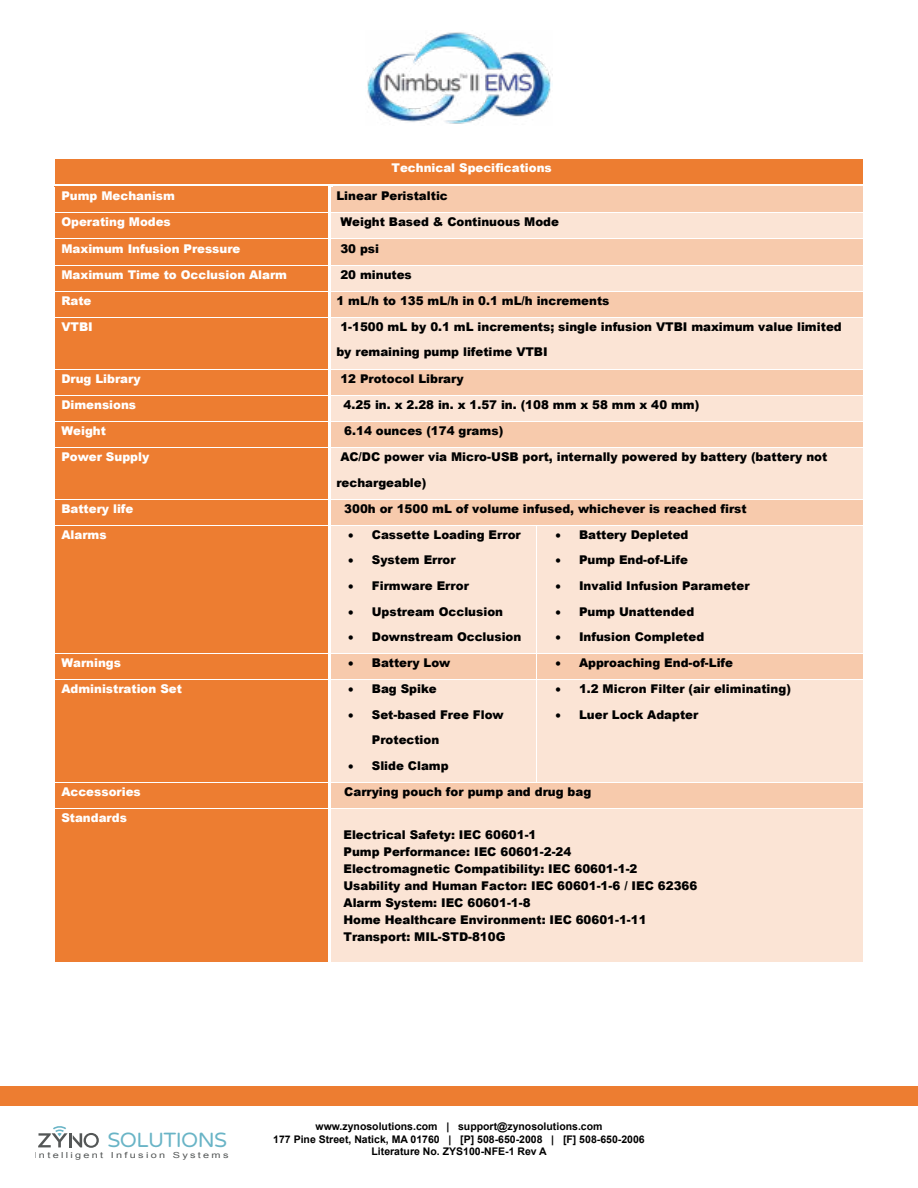
<style>
.page{position:relative;width:918px;height:1188px;background:#fff}
.page>*{position:absolute;margin:0;border:0;box-sizing:border-box;transform-origin:0 0}
.t1{font:20.55px "Varela Round";letter-spacing:-.03em;color:#69b4c6}
.t2{font:900 12px/17px "Arial";color:#000}
.t3{font:900 12px "Arial";color:#fff}
.t4{font:700 10.5px/12.6px "Arial";color:#000;text-align:center}
.t5{font:8.4px "Arial";letter-spacing:.21em;color:#545757;scale:1.31 1}
</style>
<div class="page">
<img style="left:367px;top:32px;width:186px;height:92px">
<div style="left:0;top:1086px;width:918px;height:20px;background:#ed7d31"></div>
<div style="left:55px;top:158px;width:274px;height:26px;background:#ed7d31"></div>
<div style="left:329px;top:158px;width:534px;height:26px;background:#ed7d31"></div>
<hr style="left:55px;top:158px;width:274px;height:1px;background:#fff">
<hr style="left:330px;top:158px;width:533px;height:1px;background:#fff">
<div style="left:55px;top:187px;width:273px;height:25px;background:#ed7d31"></div>
<div style="left:336px;top:187px;width:521px;height:25px;background:#f7caac"></div>
<hr style="left:334px;top:187px;width:529px;height:1px;background:#f7caac">
<div style="left:55px;top:213px;width:273px;height:26px;background:#ed7d31"></div>
<div style="left:331px;top:213px;width:532px;height:26px;background:#fbe4d5"></div>
<div style="left:55px;top:239px;width:273px;height:26px;background:#ed7d31"></div>
<div style="left:336px;top:239px;width:521px;height:26px;background:#f7caac"></div>
<hr style="left:55px;top:239px;width:273px;height:1px;background:#fff">
<hr style="left:331px;top:239px;width:532px;height:1px;background:#fff">
<div style="left:55px;top:265px;width:273px;height:26px;background:#ed7d31"></div>
<div style="left:336px;top:265px;width:521px;height:26px;background:#fbe4d5"></div>
<hr style="left:55px;top:265px;width:273px;height:1px;background:#fff">
<hr style="left:331px;top:265px;width:532px;height:1px;background:#fff">
<div style="left:55px;top:292px;width:273px;height:25px;background:#ed7d31"></div>
<div style="left:331px;top:292px;width:532px;height:25px;background:#f7caac"></div>
<div style="left:55px;top:318px;width:273px;height:51px;background:#ed7d31"></div>
<div style="left:331px;top:318px;width:532px;height:51px;background:#fbe4d5"></div>
<div style="left:55px;top:369px;width:273px;height:26px;background:#ed7d31"></div>
<div style="left:336px;top:369px;width:521px;height:26px;background:#f7caac"></div>
<hr style="left:55px;top:369px;width:273px;height:1px;background:#fff">
<hr style="left:331px;top:369px;width:532px;height:1px;background:#fff">
<div style="left:55px;top:396px;width:273px;height:25px;background:#ed7d31"></div>
<div style="left:331px;top:396px;width:532px;height:25px;background:#fbe4d5"></div>
<div style="left:55px;top:422px;width:273px;height:25px;background:#ed7d31"></div>
<div style="left:331px;top:422px;width:532px;height:25px;background:#f7caac"></div>
<div style="left:55px;top:448px;width:273px;height:51px;background:#ed7d31"></div>
<div style="left:331px;top:448px;width:532px;height:51px;background:#fbe4d5"></div>
<div style="left:55px;top:500px;width:273px;height:25px;background:#ed7d31"></div>
<div style="left:331px;top:500px;width:532px;height:25px;background:#f7caac"></div>
<div style="left:55px;top:526px;width:273px;height:127px;background:#ed7d31"></div>
<div style="left:331px;top:526px;width:205px;height:127px;background:#fbe4d5"></div>
<div style="left:537px;top:526px;width:326px;height:127px;background:#fbe4d5"></div>
<div style="left:55px;top:654px;width:273px;height:25px;background:#ed7d31"></div>
<div style="left:331px;top:654px;width:205px;height:25px;background:#f7caac"></div>
<div style="left:537px;top:654px;width:326px;height:25px;background:#f7caac"></div>
<div style="left:55px;top:680px;width:273px;height:102px;background:#ed7d31"></div>
<div style="left:331px;top:680px;width:205px;height:102px;background:#fbe4d5"></div>
<div style="left:537px;top:680px;width:326px;height:102px;background:#fbe4d5"></div>
<div style="left:55px;top:783px;width:273px;height:25px;background:#ed7d31"></div>
<div style="left:331px;top:783px;width:532px;height:25px;background:#f7caac"></div>
<div style="left:55px;top:809px;width:273px;height:153px;background:#ed7d31"></div>
<div style="left:331px;top:809px;width:532px;height:153px;background:#fbe4d5"></div>
<svg style="left:38px;top:1126px;width:61px;height:22px"></svg>
<p class="t3" style="left:392px;top:159px;width:162px">Technical Specifications</p>
<p class="t3" style="left:61px;top:187px;width:115px">Pump Mechanism</p>
<p class="t2" style="left:336px;top:187px;width:113px">Linear Peristaltic</p>
<p class="t3" style="left:61px;top:213px;width:111px">Operating Modes</p>
<p class="t2" style="left:340px;top:213px;width:220px">Weight Based &amp; Continuous Mode</p>
<p class="t3" style="left:61px;top:240px;width:181px">Maximum Infusion Pressure</p>
<p class="t2" style="left:340px;top:239px;width:40px">30 psi</p>
<p class="t3" style="left:61px;top:266px;width:227px">Maximum Time to Occlusion Alarm</p>
<p class="t2" style="left:340px;top:266px;width:73px">20 minutes</p>
<p class="t3" style="left:61px;top:292px;width:32px">Rate</p>
<p class="t2" style="left:336px;top:292px;width:274px">1 mL/h to 135 mL/h in 0.1 mL/h increments</p>
<p class="t3" style="left:61px;top:318px;width:33px">VTBI</p>
<p class="t2" style="left:336px;top:314px;width:507px;line-height:25.3px;text-indent:4px">1-1500 mL by 0.1 mL increments; single infusion VTBI maximum value limited by remaining pump lifetime VTBI</p>
<p class="t3" style="left:61px;top:370px;width:81px">Drug Library</p>
<p class="t2" style="left:340px;top:370px;width:125px">12 Protocol Library</p>
<p class="t3" style="left:61px;top:396px;width:76px">Dimensions</p>
<p class="t2" style="left:344px;top:396px;width:357px">4.25 in. x 2.28 in. x 1.57 in. (108 mm x 58 mm x 40 mm)</p>
<p class="t3" style="left:61px;top:422px;width:46px">Weight</p>
<p class="t2" style="left:344px;top:422px;width:161px">6.14 ounces (174 grams)</p>
<p class="t3" style="left:61px;top:448px;width:89px">Power Supply</p>
<p class="t2" style="left:336px;top:444px;width:492px;line-height:25.5px;text-indent:4px">AC/DC power via Micro-USB port, internally powered by battery (battery not rechargeable)</p>
<p class="t3" style="left:61px;top:500px;width:73px">Battery life</p>
<p class="t2" style="left:344px;top:500px;width:404px">300h or 1500 mL of volume infused, whichever is reached first</p>
<p class="t3" style="left:61px;top:526px;width:47px">Alarms</p>
<p class="t2" style="left:348px;top:526px;width:174px">• Cassette Loading Error</p>
<p class="t2" style="left:348px;top:551px;width:109px">• System Error</p>
<p class="t2" style="left:348px;top:577px;width:122px">• Firmware Error</p>
<p class="t2" style="left:348px;top:602px;width:156px">• Upstream Occlusion</p>
<p class="t2" style="left:348px;top:628px;width:175px">• Downstream Occlusion</p>
<p class="t2" style="left:555px;top:526px;width:135px">• Battery Depleted</p>
<p class="t2" style="left:555px;top:551px;width:134px">• Pump End-of-Life</p>
<p class="t2" style="left:555px;top:577px;width:196px">• Invalid Infusion Parameter</p>
<p class="t2" style="left:555px;top:602px;width:141px">• Pump Unattended</p>
<p class="t2" style="left:555px;top:628px;width:150px">• Infusion Completed</p>
<p class="t3" style="left:61px;top:654px;width:61px">Warnings</p>
<p class="t2" style="left:348px;top:654px;width:104px">• Battery Low</p>
<p class="t2" style="left:555px;top:654px;width:179px">• Approaching End-of-Life</p>
<p class="t3" style="left:61px;top:680px;width:122px">Administration Set</p>
<p class="t2" style="left:348px;top:680px;width:90px">• Bag Spike</p>
<p class="t2" style="left:372px;top:702px;width:133px;line-height:25.3px;text-indent:-24px">• Set-based Free Flow<br>Protection</p>
<p class="t2" style="left:348px;top:757px;width:102px">• Slide Clamp</p>
<p class="t2" style="left:555px;top:680px;width:237px">• 1.2 Micron Filter (air eliminating)</p>
<p class="t2" style="left:555px;top:706px;width:145px">• Luer Lock Adapter</p>
<p class="t3" style="left:61px;top:783px;width:81px">Accessories</p>
<p class="t2" style="left:344px;top:783px;width:248px">Carrying pouch for pump and drug bag</p>
<p class="t3" style="left:61px;top:809px;width:67px">Standards</p>
<p class="t2" style="left:344px;top:826px;width:355px">Electrical Safety: IEC 60601-1<br>Pump Performance: IEC 60601-2-24<br>Electromagnetic Compatibility: IEC 60601-1-2<br>Usability and Human Factor: IEC 60601-1-6 / IEC 62366<br>Alarm System: IEC 60601-1-8<br>Home Healthcare Environment: IEC 60601-1-11<br>Transport: MIL-STD-810G</p>
<h1 class="t1" style="left:108px;top:1129px;width:121px">SOLUTIONS</h1>
<p class="t5" style="left:34px;top:1150px;width:150px">Intelligent Infusion Systems</p>
<p class="t4" style="left:273px;top:1120px;width:373px">www.zynosolutions.com | support@zynosolutions.com<br>177 Pine Street, Natick, MA 01760 | [P] 508-650-2008 | [F] 508-650-2006<br>Literature No. ZYS100-NFE-1 Rev A</p>
</div>
